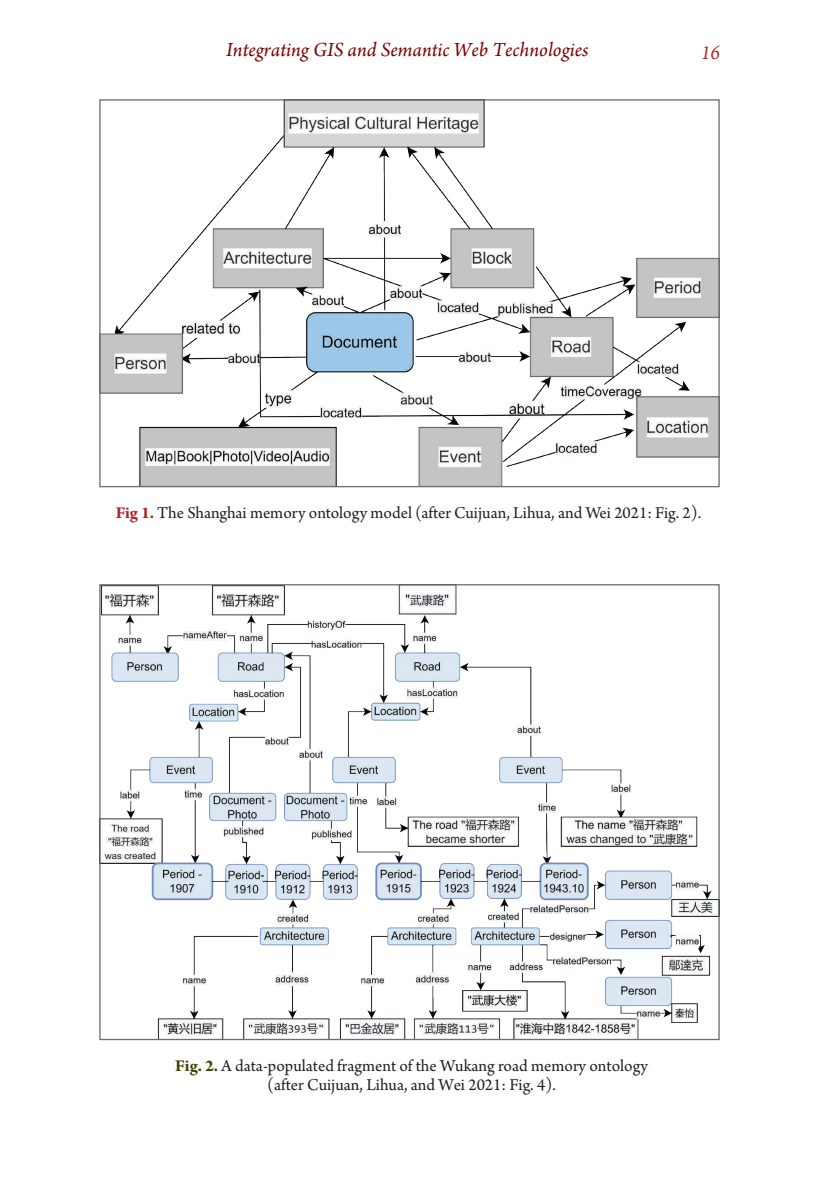
<style>
.page{position:relative;width:819px;height:1191px;background:#fff}
.page>*{position:absolute;margin:0;border:0;box-sizing:border-box;transform-origin:0 0}
.t1{font:italic 21px "Arno Pro";color:#800000}
.t2{font:italic 21px "Arno Pro";color:#b11f24;scale:.93 1}
.t3{font:17.5px/19.2px "Arno Pro";color:#231f20;text-align:center}
.s1{font-weight:700;color:#b11f24}
.s2{font-weight:700;color:#404000}
</style>
<div class="page">
<img style="left:101px;top:101px;width:616px;height:384px">
<img style="left:101px;top:586px;width:616px;height:452px">
<p class="t1" style="left:226px;top:38px;width:363px">Integrating GIS and Semantic Web Technologies</p>
<p class="t2" style="left:701px;top:40px;width:21px">16</p>
<p class="t3" style="left:116px;top:504px;width:587px"><span class="s1">Fig 1.</span> The Shanghai memory ontology model (after Cuijuan, Lihua, and Wei 2021: Fig. 2).</p>
<p class="t3" style="left:175px;top:1057px;width:474px"><span class="s2">Fig. 2.</span> A data-populated fragment of the Wukang road memory ontology (after Cuijuan, Lihua, and Wei 2021: Fig. 4).</p>
</div>
